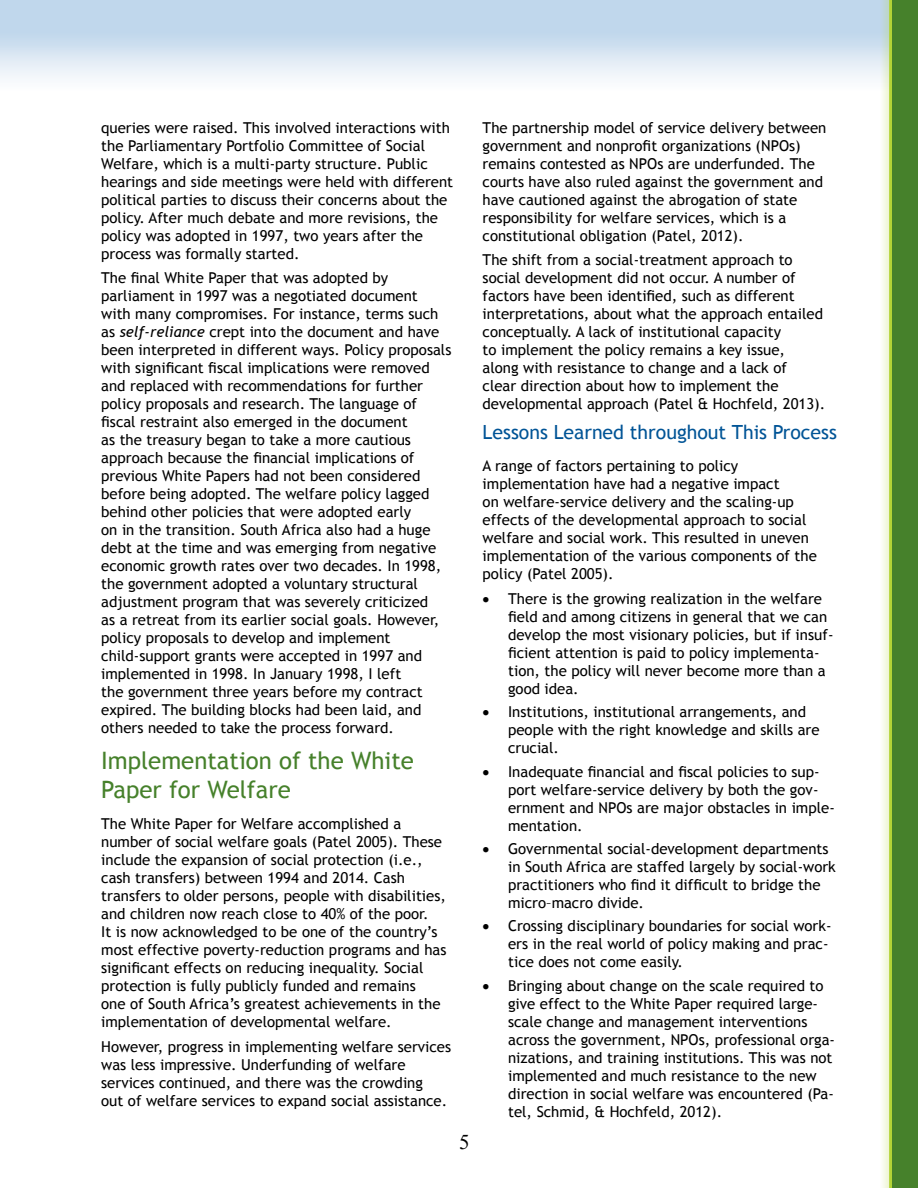
<style>
.page{position:relative;width:918px;height:1188px;background:#fff}
.page>*{position:absolute;margin:0;border:0;box-sizing:border-box;transform-origin:0 0}
.t1{font:24px/28.8px "Trebuchet MS";color:#46812b}
.t2{font:21px "Times New Roman";color:#000}
.t3{font:19.5px "Trebuchet MS";color:#005496}
.t4{font:15px/18px "Trebuchet MS";color:#000}
.s1{font-style:italic}
</style>
<div class="page">
<div style="left:1px;top:0;width:917px;height:100px;background:linear-gradient(to bottom,#b0cde7,#fff)"></div>
<div style="left:880px;top:0;width:22px;height:1188px;background:#b3d336;opacity:.75"></div>
<svg style="left:889px;top:0;width:4px;height:1188px;background:#99bf37"></svg>
<div style="left:893px;top:0;width:25px;height:1188px;background:#46812b"></div>
<p class="t4" style="left:101px;top:118px;width:353px">queries were raised. This involved interactions with the Parliamentary Portfolio Committee of Social Welfare, which is a multi-party structure. Public hearings and side meetings were held with different political parties to discuss their concerns about the policy. After much debate and more revisions, the policy was adopted in 1997, two years after the process was formally started.</p>
<p class="t4" style="left:101px;top:269px;width:352px">The final White Paper that was adopted by parliament in 1997 was a negotiated document<br>with many compromises. For instance, terms such as <span class="s1">self-reliance</span> crept into the document and have been interpreted in different ways. Policy proposals with significant fiscal implications were removed and replaced with recommendations for further policy proposals and research. The language of fiscal restraint also emerged in the document<br>as the treasury began to take a more cautious approach because the financial implications of previous White Papers had not been considered before being adopted. The welfare policy lagged behind other policies that were adopted early<br>on in the transition. South Africa also had a huge debt at the time and was emerging from negative economic growth rates over two decades. In 1998, the government adopted a voluntary structural adjustment program that was severely criticized<br>as a retreat from its earlier social goals. However, policy proposals to develop and implement child-support grants were accepted in 1997 and implemented in 1998. In January 1998, I left<br>the government three years before my contract expired. The building blocks had been laid, and others needed to take the process forward.</p>
<h1 class="t1" style="left:101px;top:746px;width:314px">Implementation of the White<br>Paper for Welfare</h1>
<p class="t4" style="left:101px;top:815px;width:347px">The White Paper for Welfare accomplished a number of social welfare goals (Patel 2005). These include the expansion of social protection (i.e., cash transfers) between 1994 and 2014. Cash transfers to older persons, people with disabilities, and children now reach close to 40% of the poor.<br>It is now acknowledged to be one of the country’s most effective poverty-reduction programs and has significant effects on reducing inequality. Social protection is fully publicly funded and remains<br>one of South Africa’s greatest achievements in the implementation of developmental welfare.</p>
<p class="t4" style="left:101px;top:1038px;width:351px">However, progress in implementing welfare services was less impressive. Underfunding of welfare services continued, and there was the crowding<br>out of welfare services to expand social assistance.</p>
<h2 class="t2" style="left:459px;top:1127px;width:12px">5</h2>
<p class="t4" style="left:483px;top:118px;width:345px">The partnership model of service delivery between government and nonprofit organizations (NPOs) remains contested as NPOs are underfunded. The courts have also ruled against the government and have cautioned against the abrogation of state responsibility for welfare services, which is a constitutional obligation (Patel, 2012).</p>
<p class="t4" style="left:483px;top:251px;width:344px">The shift from a social-treatment approach to social development did not occur. A number of factors have been identified, such as different interpretations, about what the approach entailed conceptually. A lack of institutional capacity<br>to implement the policy remains a key issue,<br>along with resistance to change and a lack of<br>clear direction about how to implement the developmental approach (Patel &amp; Hochfeld, 2013).</p>
<h3 class="t3" style="left:483px;top:421px;width:356px">Lessons Learned throughout This Process</h3>
<p class="t4" style="left:483px;top:457px;width:336px">A range of factors pertaining to policy implementation have had a negative impact<br>on welfare-service delivery and the scaling-up effects of the developmental approach to social welfare and social work. This resulted in uneven implementation of the various components of the policy (Patel 2005).</p>
<p class="t4" style="left:508px;top:590px;width:327px;text-indent:-26px">• There is the growing realization in the welfare field and among citizens in general that we can develop the most visionary policies, but if insuf&shy;ficient attention is paid to policy implementa&shy;tion, the policy will never become more than a good idea.</p>
<p class="t4" style="left:508px;top:703px;width:313px;text-indent:-26px">• Institutions, institutional arrangements, and people with the right knowledge and skills are crucial.</p>
<p class="t4" style="left:508px;top:762px;width:328px;text-indent:-26px">• Inadequate financial and fiscal policies to sup&shy;port welfare-service delivery by both the gov&shy;ernment and NPOs are major obstacles in imple&shy;mentation.</p>
<p class="t4" style="left:508px;top:840px;width:329px;text-indent:-26px">• Governmental social-development departments in South Africa are staffed largely by social-work practitioners who find it difficult to bridge the micro–macro divide.</p>
<p class="t4" style="left:508px;top:917px;width:325px;text-indent:-26px">• Crossing disciplinary boundaries for social work&shy;ers in the real world of policy making and prac&shy;tice does not come easily.</p>
<p class="t4" style="left:508px;top:977px;width:329px;text-indent:-26px">• Bringing about change on the scale required to give effect to the White Paper required large&shy;scale change and management interventions across the government, NPOs, professional orga&shy;nizations, and training institutions. This was not implemented and much resistance to the new direction in social welfare was encountered (Pa&shy;tel, Schmid, &amp; Hochfeld, 2012).</p>
</div>
